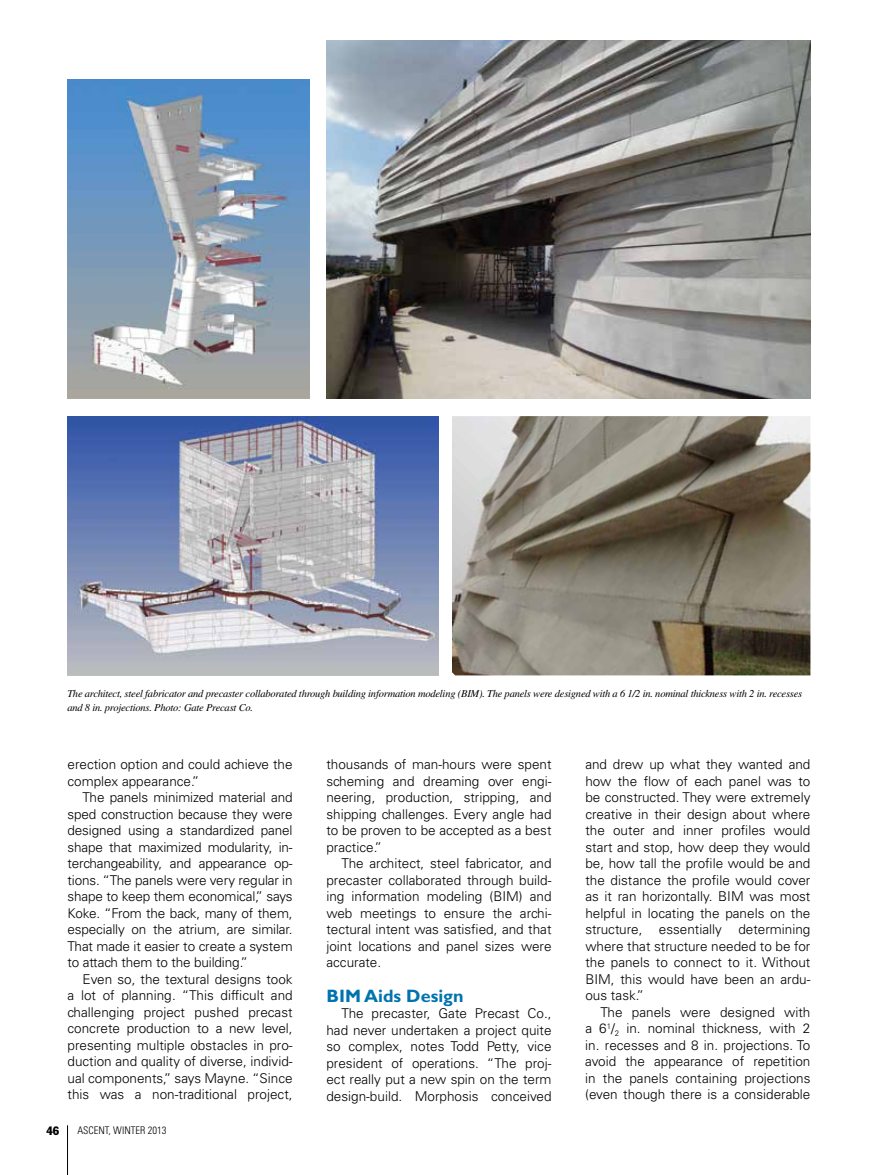
<style>
.page{position:relative;width:878px;height:1175px;background:#fff}
.page>*{position:absolute;margin:0;border:0;box-sizing:border-box;transform-origin:0 0}
.t1{font:700 18px "Gill Sans Std";color:#0073ae}
.t2{font:300 13.5px/16.5px "Univers LT Std";color:#000;text-align:justify}
.t3{font:condensed 12px "Franklin Gothic Std";color:#000}
.t4{font:italic 10.5px/13.5px "Times LT Std";letter-spacing:-.02em;color:#000}
.t5{font:300 condensed 10.5px "Univers LT Std";color:#000}
</style>
<div class="page">
<hr style="left:67px;top:1125px;width:1px;height:49px;background:#000">
<img style="left:452px;top:416px;width:358px;height:259px">
<img style="left:327px;top:40px;width:483px;height:359px">
<img style="left:68px;top:416px;width:371px;height:259px">
<img style="left:67px;top:79px;width:242px;height:320px">
<p class="t4" style="left:67px;top:687px;width:736px">The architect, steel fabricator and precaster collaborated through building information modeling (BIM). The panels were designed with a 6 1/2 in. nominal thickness with 2 in. recesses and 8 in. projections. Photo: Gate Precast Co.</p>
<p class="t2" style="left:68px;top:756px;width:227px">erection option and could achieve the complex appearance.”</p>
<p class="t2" style="left:68px;top:789px;width:227px;text-indent:15px">The panels minimized material and sped construction because they were designed using a standardized panel shape that maximized modularity, in&shy;terchangeability, and appearance op&shy;tions. “The panels were very regular in shape to keep them economical,” says Koke. “From the back, many of them, especially on the atrium, are similar.<br>That made it easier to create a system to attach them to the building.”</p>
<p class="t2" style="left:68px;top:970px;width:227px;text-indent:15px">Even so, the textural designs took a lot of planning. “This difficult and challenging project pushed precast concrete production to a new level, presenting multiple obstacles in pro&shy;duction and quality of diverse, individ&shy;ual components,” says Mayne. “Since this was a non-traditional project,</p>
<p class="t3" style="left:46px;top:1123px;width:14px">46</p>
<p class="t5" style="left:77px;top:1123px;width:90px">ASCENT, WINTER 2013</p>
<p class="t2" style="left:326px;top:756px;width:227px">thousands of man-hours were spent scheming and dreaming over engi&shy;neering, production, stripping, and shipping challenges. Every angle had to be proven to be accepted as a best practice.”</p>
<p class="t2" style="left:326px;top:855px;width:227px;text-indent:15px">The architect, steel fabricator, and precaster collaborated through build&shy;ing information modeling (BIM) and web meetings to ensure the archi&shy;tectural intent was satisfied, and that joint locations and panel sizes were accurate.</p>
<h1 class="t1" style="left:326px;top:985px;width:138px">BIM Aids Design</h1>
<p class="t2" style="left:326px;top:1005px;width:227px;text-indent:15px">The precaster, Gate Precast Co., had never undertaken a project quite so complex, notes Todd Petty, vice president of operations. “The proj&shy;ect really put a new spin on the term design-build. Morphosis conceived</p>
<p class="t2" style="left:585px;top:756px;width:227px">and drew up what they wanted and how the flow of each panel was to be constructed. They were extremely creative in their design about where the outer and inner profiles would start and stop, how deep they would be, how tall the profile would be and the distance the profile would cover as it ran horizontally. BIM was most helpful in locating the panels on the structure, essentially determining where that structure needed to be for the panels to connect to it. Without BIM, this would have been an ardu&shy;ous task.”</p>
<p class="t2" style="left:585px;top:1003px;width:227px;text-indent:15px">The panels were designed with a 6<sup>1</sup>/<sub>2</sub> in. nominal thickness, with 2 in. recesses and 8 in. projections. To avoid the appearance of repetition in the panels containing projections (even though there is a considerable</p>
</div>
